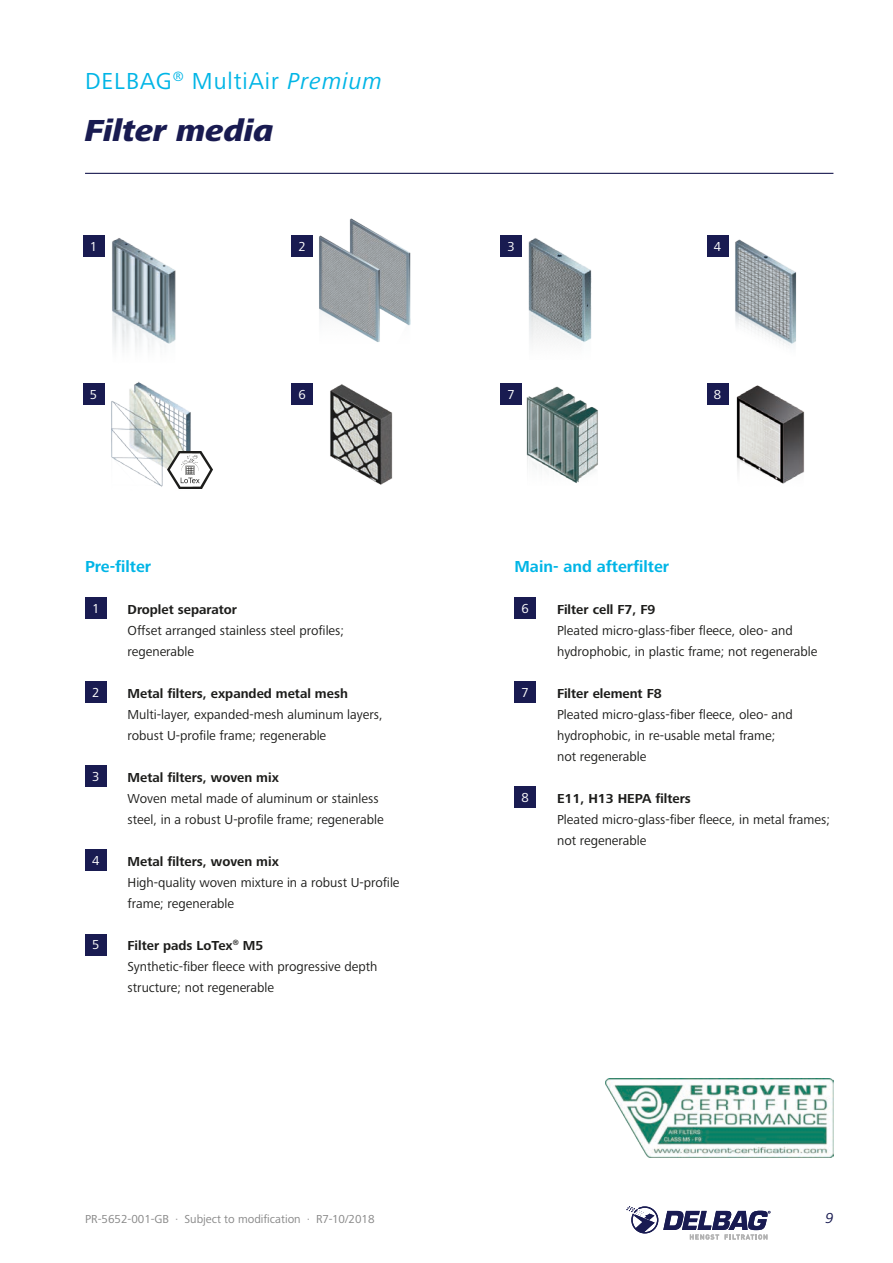
<style>
.page{position:relative;width:893px;height:1263px;background:#fff}
.page>*{position:absolute;margin:0;border:0;box-sizing:border-box;transform-origin:0 0}
.t1{font:italic 800 31.5px "Frutiger Next LTW1 G";color:#191b51}
.t2{font:24px "Frutiger Next LTW1 G";letter-spacing:.04em;color:#00b5e6}
.t3{font:700 16.5px "Frutiger Next LTW1 G";color:#00b5e6}
.t4{font:700 15px "Frutiger LT Com";color:#fff}
.t5{font:italic 15px "Frutiger Next LTW1 G";color:#191b51}
.t6{font:13.5px/21px "Frutiger Next LTW1 G";color:#1d1d1b}
.t7{font:700 13.5px "Frutiger Next LTW1 G";color:#1d1d1b}
.t8{font:13.5px "Frutiger Next LTW1 G";color:#fff}
.t9{font:12px "Frutiger Next LTW1 G";color:#878787}
.s1{font-style:italic}
.s2{font-family:"Frutiger Next LTW1 G";font-weight:400;font-size:13.5px}
.s3{font-weight:700}
</style>
<div class="page">
<svg style="left:626px;top:1206px;width:144px;height:33px"></svg>
<hr style="left:85px;top:173px;width:748px;height:1px;background:#191b51">
<div style="left:292px;top:235px;width:21px;height:22px;background:#191b51"></div>
<div style="left:707px;top:235px;width:21px;height:22px;background:#191b51"></div>
<div style="left:83px;top:235px;width:21px;height:22px;background:#191b51"></div>
<div style="left:292px;top:384px;width:21px;height:21px;background:#191b51"></div>
<div style="left:707px;top:384px;width:21px;height:21px;background:#191b51"></div>
<div style="left:83px;top:384px;width:21px;height:21px;background:#191b51"></div>
<div style="left:500px;top:384px;width:22px;height:21px;background:#191b51"></div>
<div style="left:85px;top:598px;width:21px;height:21px;background:#191b51"></div>
<div style="left:85px;top:682px;width:21px;height:21px;background:#191b51"></div>
<div style="left:85px;top:766px;width:21px;height:21px;background:#191b51"></div>
<div style="left:85px;top:850px;width:21px;height:21px;background:#191b51"></div>
<div style="left:85px;top:934px;width:21px;height:21px;background:#191b51"></div>
<div style="left:514px;top:598px;width:22px;height:21px;background:#191b51"></div>
<div style="left:514px;top:682px;width:22px;height:21px;background:#191b51"></div>
<div style="left:514px;top:787px;width:22px;height:21px;background:#191b51"></div>
<img style="left:605px;top:1078px;width:229px;height:79px">
<img style="left:500px;top:235px;width:92px;height:108px">
<img style="left:728px;top:235px;width:69px;height:111px">
<img style="left:85px;top:383px;width:118px;height:106px">
<img style="left:330px;top:453px;width:63px;height:32px">
<img style="left:88px;top:235px;width:102px;height:188px">
<img style="left:309px;top:218px;width:102px;height:235px">
<img style="left:736px;top:385px;width:69px;height:99px">
<img style="left:521px;top:383px;width:77px;height:100px">
<img style="left:167px;top:451px;width:46px;height:37px">
<h2 class="t2" style="left:85px;top:67px;width:298px">DELBAG<sup>®</sup> MultiAir <span class="s1">Premium</span></h2>
<h1 class="t1" style="left:85px;top:113px;width:190px">Filter media</h1>
<p class="t8" style="left:90px;top:239px;width:9px">1</p>
<p class="t4" style="left:298px;top:239px;width:10px">2<span class="s2">2</span></p>
<p class="t8" style="left:507px;top:239px;width:9px">3</p>
<p class="t8" style="left:714px;top:239px;width:9px">4</p>
<p class="t8" style="left:90px;top:387px;width:9px">5</p>
<p class="t8" style="left:299px;top:387px;width:9px">6</p>
<p class="t8" style="left:507px;top:387px;width:9px">7</p>
<p class="t8" style="left:714px;top:387px;width:9px">8</p>
<p class="t3" style="left:85px;top:557px;width:68px">Pre-filter</p>
<p class="t8" style="left:92px;top:601px;width:9px">1</p>
<p class="t7" style="left:128px;top:602px;width:111px">Droplet separator</p>
<p class="t6" style="left:128px;top:620px;width:218px">Offset arranged stainless steel profiles; regenerable</p>
<p class="t8" style="left:92px;top:685px;width:9px">2</p>
<p class="t7" style="left:128px;top:686px;width:222px">Metal filters, expanded metal mesh</p>
<p class="t6" style="left:128px;top:704px;width:257px">Multi-layer, expanded-mesh aluminum layers, robust U-profile frame; regenerable</p>
<p class="t8" style="left:92px;top:769px;width:9px">3</p>
<p class="t7" style="left:128px;top:770px;width:153px">Metal filters, woven mix</p>
<p class="t6" style="left:128px;top:788px;width:258px">Woven metal made of aluminum or stainless steel, in a robust U-profile frame; regenerable</p>
<p class="t8" style="left:92px;top:853px;width:9px">4</p>
<p class="t7" style="left:128px;top:854px;width:153px">Metal filters, woven mix</p>
<p class="t6" style="left:128px;top:872px;width:273px">High-quality woven mixture in a robust U-profile frame; regenerable</p>
<p class="t8" style="left:92px;top:937px;width:9px">5</p>
<p class="t6" style="left:128px;top:935px;width:251px"><span class="s3">Filter pads LoTex</span><sup>®</sup> <span class="s3">M5<br></span>Synthetic-fiber fleece with progressive depth structure; not regenerable</p>
<p class="t3" style="left:514px;top:557px;width:156px">Main- and afterfilter</p>
<p class="t8" style="left:521px;top:601px;width:9px">6</p>
<p class="t7" style="left:557px;top:602px;width:100px">Filter cell F7, F9</p>
<p class="t6" style="left:557px;top:620px;width:262px">Pleated micro-glass-fiber fleece, oleo- and hydrophobic, in plastic frame; not regenerable</p>
<p class="t8" style="left:521px;top:685px;width:9px">7</p>
<p class="t7" style="left:557px;top:686px;width:106px">Filter element F8</p>
<p class="t6" style="left:557px;top:704px;width:237px">Pleated micro-glass-fiber fleece, oleo- and hydrophobic, in re-usable metal frame; not regenerable</p>
<p class="t8" style="left:521px;top:790px;width:9px">8</p>
<p class="t7" style="left:557px;top:791px;width:135px">E11, H13 HEPA filters</p>
<p class="t6" style="left:557px;top:809px;width:274px">Pleated micro-glass-fiber fleece, in metal frames; not regenerable</p>
<p class="t9" style="left:85px;top:1212px;width:291px">PR-5652-001-GB · Subject to modification · R7-10/2018</p>
<p class="t5" style="left:825px;top:1209px;width:10px">9</p>
</div>
